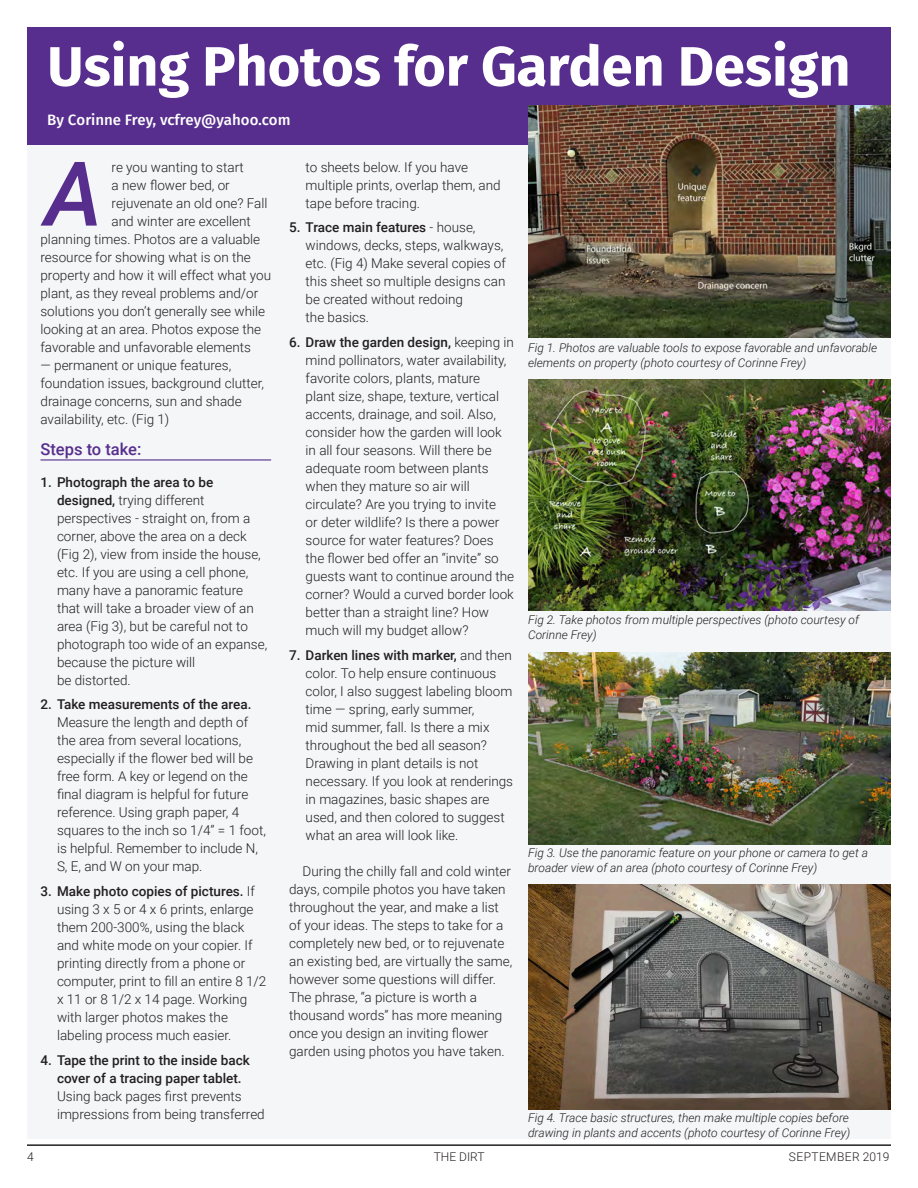
<style>
.page{position:relative;width:918px;height:1188px;background:#fff}
.page>*{position:absolute;margin:0;border:0;box-sizing:border-box;transform-origin:0 0}
.Body_Text{font:italic 500 89.4px "Roboto";color:#572e8d}
.Body_Text-2{font:700 55.5px "Fira Sans OT";color:#fff}
.Body_Copy_in_story_h{font:500 16.5px "Roboto";color:#572e8d}
.Body_Text-3{font:15px "Fira Sans OT Medium";color:#fff}
.Body_Text-4{font:300 13.5px/18px "Roboto";color:#231f20}
.Photo_Cpation{font:italic 300 12px/15px "Roboto";color:#231f20}
.t1{font:300 12px "Roboto";letter-spacing:.02em;color:#231f20}
.s1{font-weight:500}
</style>
<div class="page">
<hr style="left:27px;top:1144px;width:864px;height:2px;background:#231f20">
<div style="left:27px;top:121px;width:864px;height:1017px;background:#f4f6f8"></div>
<hr style="left:40px;top:459px;width:231px;height:2px;background:#572e8d">
<div style="left:27px;top:27px;width:864px;height:118px;background:#572e8d"></div>
<img style="left:528px;top:105px;width:363px;height:233px">
<img style="left:528px;top:380px;width:363px;height:230px">
<img style="left:528px;top:652px;width:363px;height:192px">
<img style="left:528px;top:885px;width:363px;height:224px">
<p class="Body_Text-2" style="left:47px;top:27px;width:805px">Using Photos for Garden Design</p>
<p class="Body_Text-3" style="left:47px;top:110px;width:245px">By Corinne Frey, vcfrey@yahoo.com</p>
<p class="Body_Text" style="left:45px;top:131px;width:60px">A</p>
<p class="Body_Text-4" style="left:112px;top:157px;width:134px">re you wanting to start</p>
<p class="Body_Text-4" style="left:112px;top:175px;width:120px">a new flower bed, or</p>
<p class="Body_Text-4" style="left:112px;top:193px;width:157px">rejuvenate an old one? Fall</p>
<p class="Body_Text-4" style="left:112px;top:211px;width:141px">and winter are excellent</p>
<p class="Body_Text-4" style="left:41px;top:229px;width:221px">planning times. Photos are a valuable</p>
<p class="Body_Text-4" style="left:41px;top:247px;width:212px">resource for showing what is on the</p>
<p class="Body_Text-4" style="left:41px;top:265px;width:232px">property and how it will effect what you</p>
<p class="Body_Text-4" style="left:41px;top:283px;width:219px">plant, as they reveal problems and/or</p>
<p class="Body_Text-4" style="left:41px;top:301px;width:226px">solutions you don’t generally see while</p>
<p class="Body_Text-4" style="left:41px;top:319px;width:222px">looking at an area. Photos expose the</p>
<p class="Body_Text-4" style="left:41px;top:337px;width:212px">favorable and unfavorable elements</p>
<p class="Body_Text-4" style="left:41px;top:355px;width:225px">— permanent or unique features, foundation issues, background clutter, drainage concerns, sun and shade availability, etc. (Fig 1)</p>
<p class="Body_Copy_in_story_h" style="left:40px;top:438px;width:103px">Steps to take:</p>
<p class="Body_Text-4" style="left:57px;top:472px;width:212px;text-indent:-16px"><span class="s1">1. Photograph the area to be designed,</span> trying different perspectives - straight on, from a corner, above the area on a deck (Fig 2), view from inside the house, etc. If you are using a cell phone, many have a panoramic feature that will take a broader view of an area (Fig 3), but be careful not to photograph too wide of an expanse, because the picture will<br>be distorted.</p>
<p class="Body_Text-4" style="left:57px;top:695px;width:210px;text-indent:-16px"><span class="s1">2. Take measurements of the area.<br></span>Measure the length and depth of the area from several locations, especially if the flower bed will be free form. A key or legend on the final diagram is helpful for future reference. Using graph paper, 4 squares to the inch so 1/4” = 1 foot, is helpful. Remember to include N,<br>S, E, and W on your map.</p>
<p class="Body_Text-4" style="left:57px;top:882px;width:211px;text-indent:-16px"><span class="s1">3. Make photo copies of pictures.</span> If using 3 x 5 or 4 x 6 prints, enlarge them 200-300%, using the black and white mode on your copier. If printing directly from a phone or computer, print to fill an entire 8 1/2 x 11 or 8 1/2 x 14 page. Working with larger photos makes the labeling process much easier.</p>
<p class="Body_Text-4" style="left:57px;top:1051px;width:209px;text-indent:-16px"><span class="s1">4. Tape the print to the inside back cover of a tracing paper tablet.<br></span>Using back pages first prevents impressions from being transferred</p>
<p class="Body_Text-4" style="left:306px;top:157px;width:197px">to sheets below. If you have multiple prints, overlap them, and tape before tracing.</p>
<p class="Body_Text-4" style="left:306px;top:218px;width:202px;text-indent:-16px"><span class="s1">5. Trace main features</span> - house, windows, decks, steps, walkways, etc. (Fig 4) Make several copies of this sheet so multiple designs can be created without redoing<br>the basics.</p>
<p class="Body_Text-4" style="left:306px;top:333px;width:210px;text-indent:-16px"><span class="s1">6. Draw the garden design,</span> keeping in mind pollinators, water availability, favorite colors, plants, mature<br>plant size, shape, texture, vertical accents, drainage, and soil. Also, consider how the garden will look in all four seasons. Will there be adequate room between plants when they mature so air will circulate? Are you trying to invite<br>or deter wildlife? Is there a power source for water features? Does the flower bed offer an “invite” so guests want to continue around the corner? Would a curved border look better than a straight line? How much will my budget allow?</p>
<p class="Body_Text-4" style="left:306px;top:646px;width:209px;text-indent:-16px"><span class="s1">7. Darken lines with marker,</span> and then color. To help ensure continuous color, I also suggest labeling bloom time — spring, early summer,<br>mid summer, fall. Is there a mix throughout the bed all season?<br>Drawing in plant details is not necessary. If you look at renderings in magazines, basic shapes are used, and then colored to suggest what an area will look like.</p>
<p class="Body_Text-4" style="left:289px;top:861px;width:225px;text-indent:14px">During the chilly fall and cold winter days, compile photos you have taken throughout the year, and make a list of your ideas. The steps to take for a completely new bed, or to rejuvenate an existing bed, are virtually the same, however some questions will differ.<br>The phrase, “a picture is worth a thousand words” has more meaning once you design an inviting flower garden using photos you have taken.</p>
<p class="Photo_Cpation" style="left:528px;top:340px;width:351px">Fig 1. Photos are valuable tools to expose favorable and unfavorable elements on property (photo courtesy of Corinne Frey)</p>
<p class="Photo_Cpation" style="left:528px;top:612px;width:332px">Fig 2. Take photos from multiple perspectives (photo courtesy of<br>Corinne Frey)</p>
<p class="Photo_Cpation" style="left:528px;top:844px;width:341px">Fig 3. Use the panoramic feature on your phone or camera to get a broader view of an area (photo courtesy of Corinne Frey)</p>
<p class="Photo_Cpation" style="left:528px;top:1110px;width:324px">Fig 4. Trace basic structures, then make multiple copies before drawing in plants and accents (photo courtesy of Corinne Frey)</p>
<p class="t1" style="left:27px;top:1149px;width:8px">4</p>
<p class="t1" style="left:434px;top:1149px;width:52px">THE DIRT</p>
<p class="t1" style="left:789px;top:1149px;width:102px">SEPTEMBER 2019</p>
</div>
